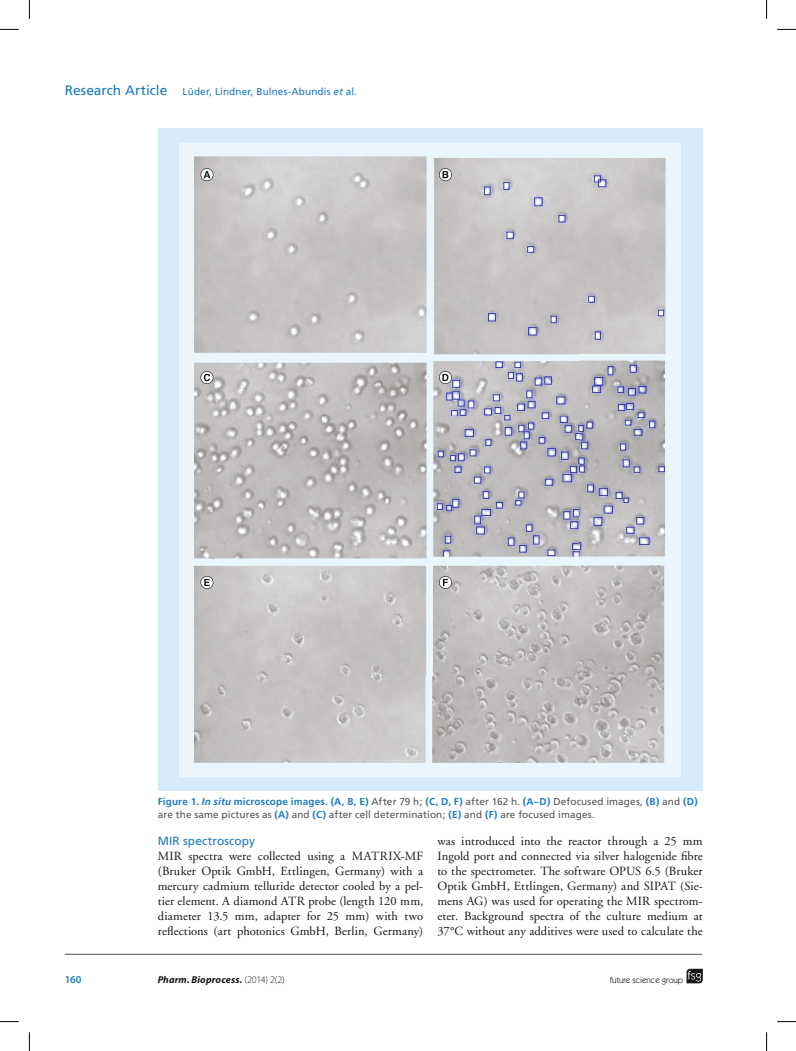
<style>
.page{position:relative;width:796px;height:1051px;background:#fff}
.page>*{position:absolute;margin:0;border:0;box-sizing:border-box;transform-origin:0 0}
.t1{font:12.5px/15px "Adobe Garamond";color:#151616;text-align:justify}
.t2{font:11.88px "Frutiger";letter-spacing:.01em;color:#1d7bbc}
.t3{font:600 10.62px "Myriad Pro";color:#1d7bbc}
.t4{font:10px/12.5px "Frutiger";letter-spacing:.01em;color:#525456}
.t5{font:10px "Frutiger";letter-spacing:.015em;color:#1d7bbc}
.t6{font:italic 700 10px "Myriad Pro";letter-spacing:.015em;color:#151616}
.t7{font:8.75px "Itc Kabel";color:#151616}
.s1{font-size:13.75px}
.s2{font-style:italic}
.s3{font-weight:700;color:#1d7bbc}
.s4{font-weight:700;font-style:italic;color:#1d7bbc}
.s5{font-weight:300;font-style:normal}
</style>
<div class="page">
<svg style="left:686px;top:969px;width:17px;height:14px"></svg>
<hr style="left:65px;top:954px;width:637px;height:1px;background:#525456">
<div style="left:158px;top:129px;width:545px;height:662px;background:#d6eaf9"></div>
<div style="left:180px;top:143px;width:501px;height:634px;background:#ebf5fd"></div>
<img style="left:194px;top:156px;width:471px;height:607px">
<svg style="left:200px;top:168px;width:13px;height:13px"></svg>
<svg style="left:439px;top:168px;width:13px;height:13px"></svg>
<svg style="left:200px;top:371px;width:13px;height:13px"></svg>
<svg style="left:439px;top:371px;width:13px;height:13px"></svg>
<svg style="left:200px;top:576px;width:13px;height:13px"></svg>
<svg style="left:439px;top:576px;width:13px;height:13px"></svg>
<svg style="left:0;top:29px;width:19px;height:1px"></svg>
<svg style="left:777px;top:29px;width:19px;height:1px"></svg>
<svg style="left:0;top:1021px;width:19px;height:1px"></svg>
<svg style="left:777px;top:1021px;width:19px;height:1px"></svg>
<svg style="left:29px;top:0;width:1px;height:19px"></svg>
<svg style="left:29px;top:1032px;width:1px;height:19px"></svg>
<svg style="left:766px;top:0;width:1px;height:19px"></svg>
<svg style="left:766px;top:1032px;width:1px;height:19px"></svg>
<p class="t5" style="left:65px;top:85px;width:294px"><span class="s1">Research Article</span> Lüder, Lindner, Bulnes-Abundis <span class="s2">et</span> al.</p>
<p class="t4" style="left:158px;top:795px;width:541px"><span class="s3">Figure 1.</span> <span class="s4">In situ</span> <span class="s3">microscope images. (A, B, E)</span> After 79 h; <span class="s3">(C, D, F)</span> after 162 h. <span class="s3">(A–D)</span> Defocused images, <span class="s3">(B)</span> and <span class="s3">(D) </span>are the same pictures as <span class="s3">(A)</span> and <span class="s3">(C)</span> after cell determination; <span class="s3">(E)</span> and <span class="s3">(F)</span> are focused images.</p>
<p class="t2" style="left:158px;top:834px;width:99px">MIR spectroscopy</p>
<p class="t1" style="left:158px;top:849px;width:267px">MIR spectra were collected using a MATRIX-MF (Bruker Optik GmbH, Ettlingen, Germany) with a mercury cadmium telluride detector cooled by a pel&shy;tier element. A diamond ATR probe (length 120 mm, diameter 13.5 mm, adapter for 25 mm) with two reflections (art photonics GmbH, Berlin, Germany)</p>
<p class="t3" style="left:65px;top:973px;width:18px">160</p>
<p class="t6" style="left:158px;top:973px;width:129px">Pharm. Bioprocess. <span class="s5">(2014) 2(2)</span></p>
<p class="t1" style="left:437px;top:834px;width:267px">was introduced into the reactor through a 25 mm Ingold port and connected via silver halogenide fibre to the spectrometer. The software OPUS 6.5 (Bruker Optik GmbH, Ettlingen, Germany) and SIPAT (Sie&shy;mens AG) was used for operating the MIR spectrom&shy;eter. Background spectra of the culture medium at 37°C without any additives were used to calculate the</p>
<p class="t7" style="left:610px;top:975px;width:75px">future science group</p>
</div>
